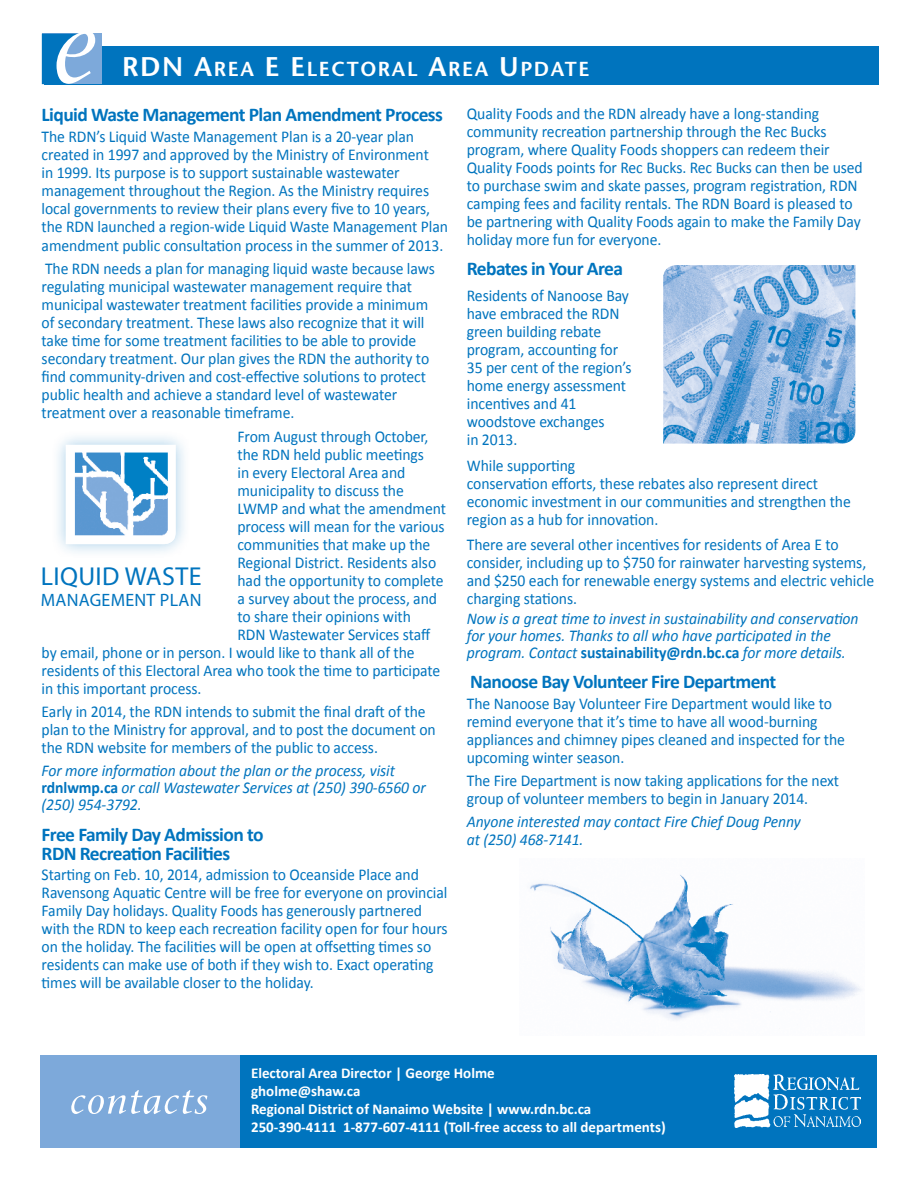
<style>
.page{position:relative;width:918px;height:1188px;background:#fff}
.page>*{position:absolute;margin:0;border:0;box-sizing:border-box;transform-origin:0 0}
.t1{font:25.95px "Myriad";letter-spacing:.015em;color:#0074be}
.t2{font:600 20.25px "Stone Sans";letter-spacing:.08em;color:#fff}
.t3{font:700 19.5px/19.5px "Calibri";letter-spacing:-.03em;color:#0074be}
.t4{font:18px "Myriad";letter-spacing:.015em;color:#0074be}
.t5{font:16.5px/18px "Calibri";letter-spacing:-.005em;color:#0074be;scale:.95 1}
.t6{font:italic 16.5px/17.2px "Calibri";letter-spacing:-.005em;color:#0074be;scale:.95 1}
.t7{font:700 15px/18px "Calibri";color:#fff}
.s1{font-size:27px}
.s2{font-weight:700;font-style:normal}
</style>
<div class="page">
<div style="left:40px;top:1055px;width:838px;height:93px;background:#0074be"></div>
<div style="left:40px;top:1055px;width:200px;height:93px;background:#7da9da"></div>
<img style="left:735px;top:1074px;width:126px;height:54px">
<svg style="left:71px;top:1090px;width:136px;height:24px"></svg>
<div style="left:44px;top:46px;width:835px;height:38px;background:#0074be"></div>
<div style="left:42px;top:34px;width:59px;height:50px;background:#7da9da"></div>
<svg style="left:42px;top:33px;width:53px;height:51px"></svg>
<img style="left:663px;top:265px;width:192px;height:179px">
<img style="left:530px;top:874px;width:332px;height:147px">
<div style="left:50px;top:429px;width:141px;height:131px;background:#0074be;opacity:.35"></div>
<svg style="left:66px;top:445px;width:110px;height:99px"></svg>
<img style="left:67px;top:447px;width:107px;height:97px">
<p class="t2" style="left:122px;top:57px;width:469px"><span class="s1">RDN A</span>REA <span class="s1">E E</span> LECTORAL <span class="s1">A</span>REA <span class="s1">U</span>PDATE</p>
<p class="t3" style="left:42px;top:104px;width:403px">Liquid Waste Management Plan Amendment Process</p>
<p class="t5" style="left:42px;top:126px;width:429px">The RDN’s Liquid Waste Management Plan is a 20-year plan created in 1997 and approved by the Ministry of Environment<br>in 1999. Its purpose is to support sustainable wastewater management throughout the Region. As the Ministry requires local governments to review their plans every five to 10 years, the RDN launched a region-wide Liquid Waste Management Plan</p>
<p class="t5" style="left:42px;top:233px;width:424px;line-height:23.4px">amendment public consultation process in the summer of 2013.<br>The RDN needs a plan for managing liquid waste because laws</p>
<p class="t5" style="left:42px;top:277px;width:410px">regulating municipal wastewater management require that municipal wastewater treatment facilities provide a minimum of secondary treatment. These laws also recognize that it will take time for some treatment facilities to be able to provide secondary treatment. Our plan gives the RDN the authority to find community-driven and cost-effective solutions to protect public health and achieve a standard level of wastewater treatment over a reasonable timeframe.</p>
<p class="t5" style="left:238px;top:427px;width:203px">From August through October,</p>
<p class="t5" style="left:238px;top:445px;width:198px">the RDN held public meetings</p>
<p class="t5" style="left:238px;top:463px;width:178px">in every Electoral Area and</p>
<p class="t5" style="left:238px;top:481px;width:177px">municipality to discuss the</p>
<p class="t5" style="left:238px;top:499px;width:221px">LWMP and what the amendment</p>
<p class="t5" style="left:238px;top:517px;width:220px">process will mean for the various</p>
<p class="t5" style="left:238px;top:535px;width:205px">communities that make up the</p>
<p class="t5" style="left:238px;top:553px;width:211px">Regional District. Residents also</p>
<p class="t5" style="left:238px;top:571px;width:219px">had the opportunity to complete</p>
<p class="t5" style="left:238px;top:589px;width:212px">a survey about the process, and</p>
<p class="t5" style="left:238px;top:607px;width:184px">to share their opinions with</p>
<p class="t5" style="left:238px;top:625px;width:204px">RDN Wastewater Services staff</p>
<p class="t5" style="left:42px;top:643px;width:394px">by email, phone or in person. I would like to thank all of the</p>
<p class="t5" style="left:42px;top:661px;width:421px">residents of this Electoral Area who took the time to participate</p>
<p class="t5" style="left:42px;top:679px;width:170px">in this important process.</p>
<p class="t5" style="left:42px;top:702px;width:416px">Early in 2014, the RDN intends to submit the final draft of the plan to the Ministry for approval, and to post the document on the RDN website for members of the public to access.</p>
<p class="t6" style="left:42px;top:761px;width:406px">For more information about the plan or the process, visit <span class="s2">rdnlwmp.ca</span> or call Wastewater Services at (250) 390-6560 or (250) 954-3792.</p>
<p class="t3" style="left:42px;top:824px;width:223px">Free Family Day Admission to<br>RDN Recreation Facilities</p>
<p class="t5" style="left:42px;top:865px;width:429px">Starting on Feb. 10, 2014, admission to Oceanside Place and Ravensong Aquatic Centre will be free for everyone on provincial Family Day holidays. Quality Foods has generously partnered with the RDN to keep each recreation facility open for four hours on the holiday. The facilities will be open at offsetting times so residents can make use of both if they wish to. Exact operating times will be available closer to the holiday.</p>
<h1 class="t1" style="left:41px;top:563px;width:162px">LIQUID WASTE</h1>
<p class="t4" style="left:41px;top:591px;width:162px">MANAGEMENT PLAN</p>
<p class="t5" style="left:467px;top:104px;width:418px">Quality Foods and the RDN already have a long-standing community recreation partnership through the Rec Bucks program, where Quality Foods shoppers can redeem their Quality Foods points for Rec Bucks. Rec Bucks can then be used to purchase swim and skate passes, program registration, RDN camping fees and facility rentals. The RDN Board is pleased to be partnering with Quality Foods again to make the Family Day holiday more fun for everyone.</p>
<p class="t3" style="left:467px;top:258px;width:158px">Rebates in Your Area</p>
<p class="t5" style="left:467px;top:286px;width:175px">Residents of Nanoose Bay have embraced the RDN green building rebate program, accounting for<br>35 per cent of the region’s home energy assessment incentives and 41 woodstove exchanges<br>in 2013.</p>
<p class="t5" style="left:467px;top:455px;width:406px">While supporting<br>conservation efforts, these rebates also represent direct economic investment in our communities and strengthen the region as a hub for innovation.</p>
<p class="t5" style="left:467px;top:535px;width:430px">There are several other incentives for residents of Area E to consider, including up to $750 for rainwater harvesting systems, and $250 each for renewable energy systems and electric vehicle charging stations.</p>
<p class="t6" style="left:467px;top:609px;width:414px">Now is a great time to invest in sustainability and conservation for your homes. Thanks to all who have participated in the program. Contact <span class="s2">sustainability@rdn.bc.ca</span> for more details.</p>
<p class="t3" style="left:470px;top:671px;width:308px">Nanoose Bay Volunteer Fire Department</p>
<p class="t5" style="left:467px;top:693px;width:400px">The Nanoose Bay Volunteer Fire Department would like to remind everyone that it’s time to have all wood-burning appliances and chimney pipes cleaned and inspected for the upcoming winter season.</p>
<p class="t5" style="left:467px;top:771px;width:394px">The Fire Department is now taking applications for the next group of volunteer members to begin in January 2014.</p>
<p class="t6" style="left:467px;top:812px;width:353px;line-height:18px">Anyone interested may contact Fire Chief Doug Penny at (250) 468-7141.</p>
<p class="t7" style="left:251px;top:1063px;width:416px">Electoral Area Director | George Holme<br>gholme@shaw.ca<br>Regional District of Nanaimo Website | www.rdn.bc.ca 250-390-4111 1-877-607-4111 (Toll-free access to all departments)</p>
</div>
